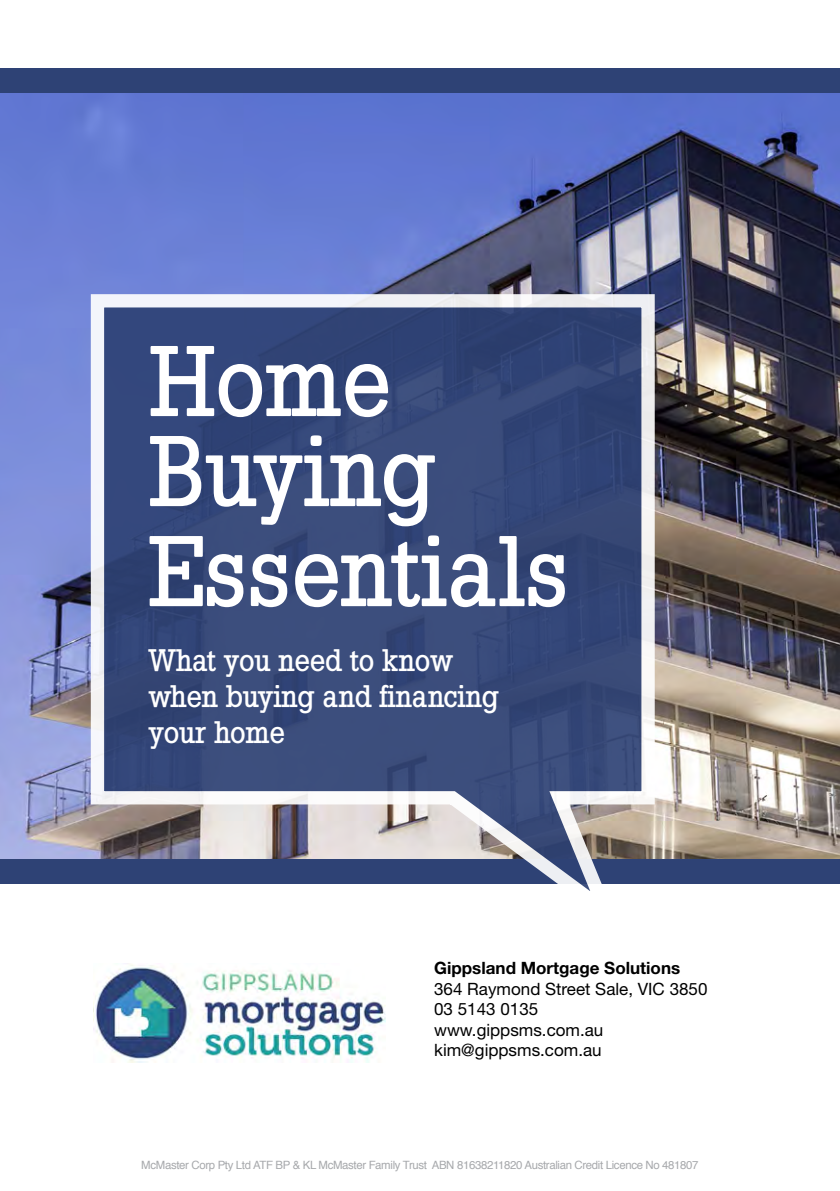
<style>
.page{position:relative;width:840px;height:1191px;background:#fff}
.page>*{position:absolute;margin:0;border:0;box-sizing:border-box;transform-origin:0 0}
.t1{font:500 100px/90px "Slab Tall X";color:#fff}
.t2{font:500 31.2px/36px "Slab Tall X";color:#fff}
.t3{font:17px/20.4px "Helvetica Neue LT Std";color:#000}
.t4{font:700 17px "Helvetica Neue LT Std";color:#000}
.t5{font:11.4px "Helvetica";letter-spacing:-.03em;color:#a7a9ac}
</style>
<div class="page">
<img style="left:0;top:93px;width:839px;height:766px">
<div style="left:0;top:859px;width:839px;height:25px;background:#2e4275"></div>
<div style="left:0;top:68px;width:839px;height:25px;background:#2e4275"></div>
<svg style="left:84px;top:287px;width:577px;height:604px;background:#536189"></svg>
<img style="left:94px;top:964px;width:291px;height:99px">
<h1 class="t1" style="left:148px;top:335px;width:288px">Home<br>Buying</h1>
<h1 class="t1" style="left:148px;top:525px;width:421px">Essentials</h1>
<h2 class="t2" style="left:148px;top:641px;width:351px">What you need to know when buying and financing your home</h2>
<h3 class="t4" style="left:434px;top:957px;width:247px">Gippsland Mortgage Solutions</h3>
<h3 class="t3" style="left:434px;top:978px;width:275px">364 Raymond Street Sale, VIC 3850<br>03 5143 0135 www.gippsms.com.au kim@gippsms.com.au</h3>
<p class="t5" style="left:141px;top:1156px;width:558px">McMaster Corp Pty Ltd ATF BP &amp; KL McMaster Family Trust ABN 81638211820 Australian Credit Licence No 481807</p>
</div>
